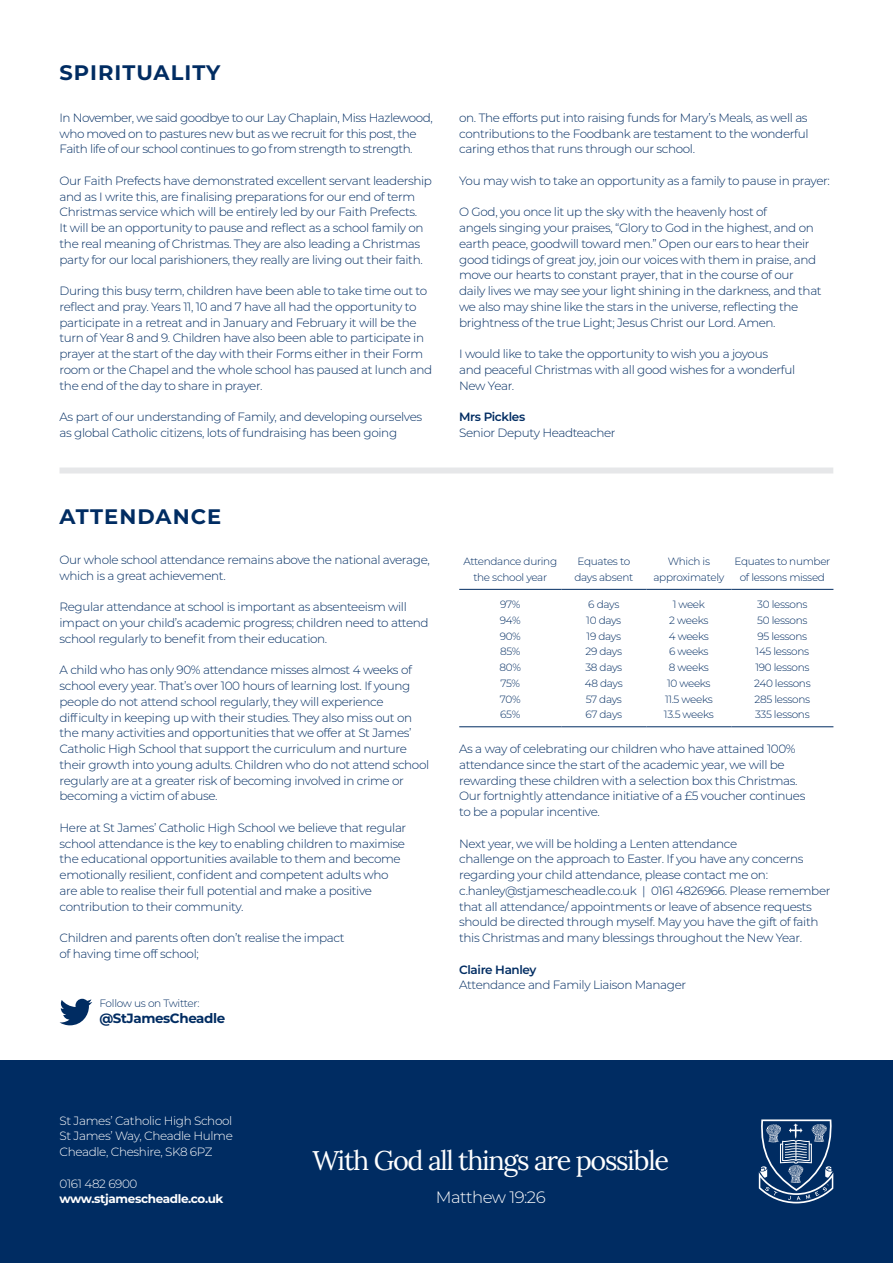
<style>
.page{position:relative;width:893px;height:1263px;background:#fff}
.page>*{position:absolute;margin:0;border:0;box-sizing:border-box;transform-origin:0 0}
.t1{font:27px "Lora";letter-spacing:-.05em;color:#fff}
.t2{font:700 21px "Montserrat";letter-spacing:.05em;color:#002c62}
.t3{font:300 16.5px "Montserrat";letter-spacing:-.03em;color:#fff}
.t4{font:700 13.5px "Montserrat";letter-spacing:-.03em;color:#002c62}
.t5{font:300 12px/15.8px "Montserrat";letter-spacing:-.03em;color:#002c62}
.t6{font:300 12px "Montserrat";letter-spacing:-.03em;color:#fff}
.t7{font:700 12px "Montserrat";letter-spacing:-.03em;color:#fff}
.t8{font:600 12px "Montserrat";letter-spacing:-.03em;color:#002c62}
.t9{font:300 10.65px "Montserrat";letter-spacing:-.03em;color:#002c62}
.t10{font:300 10.5px/15.8px "Montserrat";letter-spacing:-.03em;color:#002c62;text-align:center}
.s1{font-weight:600}
</style>
<div class="page">
<div style="left:0;top:1061px;width:893px;height:202px;background:#002c62"></div>
<hr style="left:459px;top:589px;width:102px;height:1px;background:#002c62">
<hr style="left:561px;top:589px;width:85px;height:1px;background:#002c62">
<hr style="left:646px;top:589px;width:85px;height:1px;background:#002c62">
<hr style="left:731px;top:589px;width:102px;height:1px;background:#002c62">
<hr style="left:459px;top:726px;width:102px;height:1px;background:#002c62">
<hr style="left:561px;top:726px;width:85px;height:1px;background:#002c62">
<hr style="left:646px;top:726px;width:85px;height:1px;background:#002c62">
<hr style="left:731px;top:726px;width:102px;height:1px;background:#002c62">
<svg style="left:759px;top:1119px;width:74px;height:84px"></svg>
<svg style="left:60px;top:999px;width:32px;height:26px"></svg>
<div style="left:60px;top:467px;width:773px;height:6px;background:#e6e7e9"></div>
<p class="t2" style="left:60px;top:57px;width:162px">SPIRITUALITY</p>
<p class="t5" style="left:60px;top:109px;width:375px">In November, we said goodbye to our Lay Chaplain, Miss Hazlewood, who moved on to pastures new but as we recruit for this post, the<br>Faith life of our school continues to go from strength to strength.</p>
<p class="t5" style="left:60px;top:172px;width:374px">Our Faith Prefects have demonstrated excellent servant leadership and as I write this, are finalising preparations for our end of term Christmas service which will be entirely led by our Faith Prefects.<br>It will be an opportunity to pause and reflect as a school family on the real meaning of Christmas. They are also leading a Christmas party for our local parishioners, they really are living out their faith.</p>
<p class="t5" style="left:60px;top:283px;width:374px">During this busy term, children have been able to take time out to reflect and pray. Years 11, 10 and 7 have all had the opportunity to participate in a retreat and in January and February it will be the turn of Year 8 and 9. Children have also been able to participate in prayer at the start of the day with their Forms either in their Form room or the Chapel and the whole school has paused at lunch and the end of the day to share in prayer.</p>
<p class="t5" style="left:60px;top:409px;width:364px">As part of our understanding of Family, and developing ourselves as global Catholic citizens, lots of fundraising has been going</p>
<p class="t5" style="left:459px;top:109px;width:351px;text-align:justify">on. The efforts put into raising funds for Mary’s Meals, as well as contributions to the Foodbank are testament to the wonderful caring ethos that runs through our school.</p>
<p class="t5" style="left:459px;top:172px;width:372px">You may wish to take an opportunity as a family to pause in prayer:</p>
<p class="t5" style="left:459px;top:204px;width:364px">O God, you once lit up the sky with the heavenly host of<br>angels singing your praises, “Glory to God in the highest, and on earth peace, goodwill toward men.” Open our ears to hear their good tidings of great joy, join our voices with them in praise, and move our hearts to constant prayer, that in the course of our daily lives we may see your light shining in the darkness, and that we also may shine like the stars in the universe, reflecting the brightness of the true Light; Jesus Christ our Lord. Amen.</p>
<p class="t5" style="left:459px;top:346px;width:338px">I would like to take the opportunity to wish you a joyous<br>and peaceful Christmas with all good wishes for a wonderful<br>New Year.</p>
<p class="t8" style="left:459px;top:408px;width:68px">Mrs Pickles</p>
<p class="t5" style="left:459px;top:424px;width:158px">Senior Deputy Headteacher</p>
<p class="t2" style="left:60px;top:501px;width:163px">ATTENDANCE</p>
<p class="t5" style="left:60px;top:551px;width:372px">Our whole school attendance remains above the national average, which is a great achievement.</p>
<p class="t5" style="left:60px;top:599px;width:371px">Regular attendance at school is important as absenteeism will impact on your child’s academic progress; children need to attend school regularly to benefit from their education.</p>
<p class="t5" style="left:60px;top:662px;width:371px">A child who has only 90% attendance misses almost 4 weeks of school every year. That’s over 100 hours of learning lost. If young people do not attend school regularly, they will experience difficulty in keeping up with their studies. They also miss out on the many activities and opportunities that we offer at St James’ Catholic High School that support the curriculum and nurture their growth into young adults. Children who do not attend school regularly are at a greater risk of becoming involved in crime or becoming a victim of abuse.</p>
<p class="t5" style="left:60px;top:819px;width:348px">Here at St James’ Catholic High School we believe that regular school attendance is the key to enabling children to maximise the educational opportunities available to them and become emotionally resilient, confident and competent adults who are able to realise their full potential and make a positive contribution to their community.</p>
<p class="t5" style="left:60px;top:929px;width:287px">Children and parents often don’t realise the impact of having time off school;</p>
<p class="t9" style="left:99px;top:996px;width:102px">Follow us on Twitter:</p>
<p class="t4" style="left:99px;top:1008px;width:127px">@StJamesCheadle</p>
<p class="t10" style="left:463px;top:553px;width:95px">Attendance during the school year</p>
<p class="t10" style="left:574px;top:553px;width:60px;text-align:left">Equates to days absent</p>
<p class="t10" style="left:653px;top:553px;width:72px">Which is approximately</p>
<p class="t10" style="left:734px;top:553px;width:98px">Equates to number of lessons missed</p>
<p class="t10" style="left:500px;top:596px;width:22px">97%</p>
<p class="t10" style="left:500px;top:612px;width:22px">94%</p>
<p class="t10" style="left:500px;top:628px;width:23px">90%</p>
<p class="t10" style="left:500px;top:643px;width:22px">85%</p>
<p class="t10" style="left:499px;top:659px;width:23px">80%</p>
<p class="t10" style="left:500px;top:675px;width:21px">75%</p>
<p class="t10" style="left:500px;top:691px;width:22px">70%</p>
<p class="t10" style="left:500px;top:706px;width:22px">65%</p>
<p class="t10" style="left:588px;top:596px;width:33px">6 days</p>
<p class="t10" style="left:586px;top:612px;width:37px">10 days</p>
<p class="t10" style="left:587px;top:628px;width:36px">19 days</p>
<p class="t10" style="left:585px;top:643px;width:38px">29 days</p>
<p class="t10" style="left:585px;top:659px;width:38px">38 days</p>
<p class="t10" style="left:585px;top:675px;width:40px">48 days</p>
<p class="t10" style="left:586px;top:691px;width:38px">57 days</p>
<p class="t10" style="left:585px;top:706px;width:38px">67 days</p>
<p class="t10" style="left:673px;top:596px;width:34px">1 week</p>
<p class="t10" style="left:669px;top:612px;width:41px">2 weeks</p>
<p class="t10" style="left:669px;top:628px;width:42px">4 weeks</p>
<p class="t10" style="left:669px;top:643px;width:41px">6 weeks</p>
<p class="t10" style="left:669px;top:659px;width:41px">8 weeks</p>
<p class="t10" style="left:667px;top:675px;width:45px">10 weeks</p>
<p class="t10" style="left:665px;top:691px;width:49px">11.5 weeks</p>
<p class="t10" style="left:664px;top:706px;width:51px">13.5 weeks</p>
<p class="t10" style="left:757px;top:596px;width:52px">30 lessons</p>
<p class="t10" style="left:757px;top:612px;width:52px">50 lessons</p>
<p class="t10" style="left:758px;top:628px;width:51px">95 lessons</p>
<p class="t10" style="left:756px;top:643px;width:55px">145 lessons</p>
<p class="t10" style="left:755px;top:659px;width:56px">190 lessons</p>
<p class="t10" style="left:754px;top:675px;width:58px">240 lessons</p>
<p class="t10" style="left:755px;top:691px;width:57px">285 lessons</p>
<p class="t10" style="left:755px;top:706px;width:56px">335 lessons</p>
<p class="t5" style="left:459px;top:740px;width:340px">As a way of celebrating our children who have attained 100% attendance since the start of the academic year, we will be rewarding these children with a selection box this Christmas.</p>
<p class="t5" style="left:459px;top:788px;width:348px">Our fortnightly attendance initiative of a £5 voucher continues to be a popular incentive.</p>
<p class="t5" style="left:459px;top:835px;width:373px">Next year, we will be holding a Lenten attendance<br>challenge on the approach to Easter. If you have any concerns regarding your child attendance, please contact me on: c.hanley@stjamescheadle.co.uk | 0161 4826966. Please remember that all attendance/ appointments or leave of absence requests should be directed through myself. May you have the gift of faith this Christmas and many blessings throughout the New Year.</p>
<p class="t5" style="left:459px;top:961px;width:229px"><span class="s1">Claire Hanley<br></span>Attendance and Family Liaison Manager</p>
<p class="t6" style="left:60px;top:1112px;width:174px">St James’ Catholic High School</p>
<p class="t6" style="left:60px;top:1128px;width:175px">St James’ Way, Cheadle Hulme</p>
<p class="t6" style="left:60px;top:1144px;width:155px">Cheadle, Cheshire, SK8 6PZ</p>
<p class="t6" style="left:60px;top:1175px;width:79px">0161 482 6900</p>
<p class="t7" style="left:60px;top:1190px;width:166px">www.stjamescheadle.co.uk</p>
<p class="t1" style="left:312px;top:1140px;width:358px">With God all things are possible</p>
<p class="t3" style="left:436px;top:1186px;width:111px">Matthew 19:26</p>
</div>
